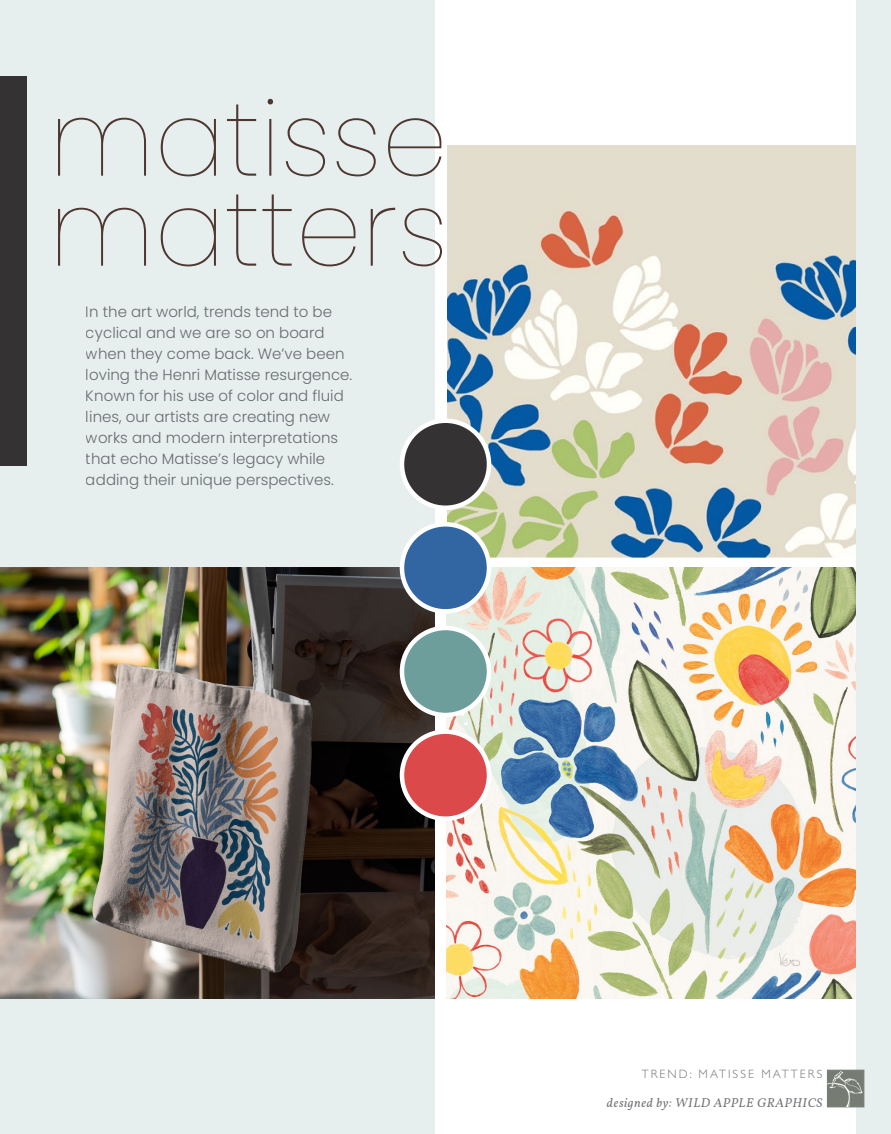
<style>
.page{position:relative;width:891px;height:1134px;background:#fff}
.page>*{position:absolute;margin:0;border:0;box-sizing:border-box;transform-origin:0 0}
.Art_Titles_Center{font:100 105px "Poppins";color:#4e3731}
.t1{font:300 15px/21px "Poppins";color:#727477}
.Art_Titles_Center-2{font:italic 12.75px "Vollkorn";letter-spacing:.05em;color:#727477}
.t2{font:300 12px "Gill Sans";letter-spacing:.175em;color:#727477}
</style>
<div class="page">
<img style="left:447px;top:146px;width:409px;height:412px">
<div style="left:0;top:0;width:435px;height:1134px;background:#e6efee"></div>
<div style="left:856px;top:0;width:35px;height:1134px;background:#e6efee"></div>
<img style="left:0;top:567px;width:435px;height:432px">
<img style="left:446px;top:567px;width:410px;height:432px">
<div style="left:402px;top:628px;width:87px;height:87px;background:#6d9e9b;border-radius:50%"></div>
<div style="left:400px;top:626px;width:91px;height:91px;border:4px solid #fff;border-radius:50%"></div>
<div style="left:402px;top:421px;width:87px;height:87px;background:#343233;border-radius:50%"></div>
<div style="left:400px;top:418px;width:91px;height:92px;border:4px solid #fff;border-radius:50%"></div>
<div style="left:402px;top:524px;width:87px;height:87px;background:#3266a2;border-radius:50%"></div>
<div style="left:400px;top:522px;width:91px;height:92px;border:4px solid #fff;border-radius:50%"></div>
<div style="left:402px;top:732px;width:87px;height:87px;background:#db494a;border-radius:50%"></div>
<div style="left:400px;top:729px;width:91px;height:92px;border:4px solid #fff;border-radius:50%"></div>
<svg style="left:827px;top:1070px;width:37px;height:37px"></svg>
<div style="left:0;top:76px;width:27px;height:390px;background:#343233"></div>
<p class="Art_Titles_Center" style="left:49px;top:78px;width:400px">matisse</p>
<p class="Art_Titles_Center" style="left:49px;top:168px;width:400px">matters</p>
<p class="t1" style="left:86px;top:302px;width:268px">In the art world, trends tend to be cyclical and we are so on board when they come back. We’ve been loving the Henri Matisse resurgence.<br>Known for his use of color and fluid lines, our artists are creating new works and modern interpretations that echo Matisse’s legacy while adding their unique perspectives.</p>
<p class="t2" style="left:642px;top:1065px;width:182px">TREND: MATISSE MATTERS</p>
<p class="Art_Titles_Center-2" style="left:607px;top:1093px;width:217px">designed by: WILD APPLE GRAPHICS</p>
</div>
